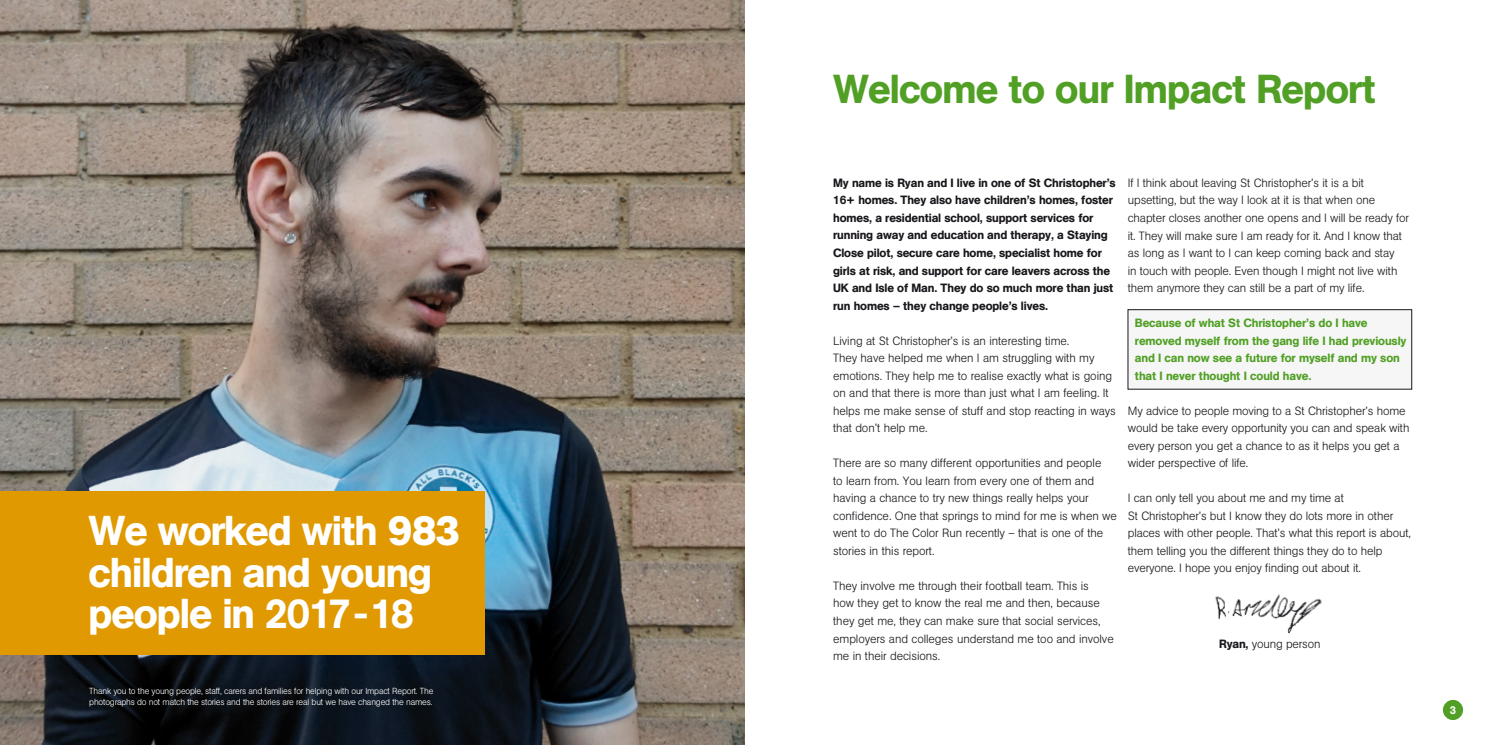
<style>
.page{position:relative;width:1489px;height:745px;background:#fff}
.page>*{position:absolute;margin:0;border:0;box-sizing:border-box;transform-origin:0 0}
.t1{font:500 41.25px/41.2px "AG Book BQ";letter-spacing:-.025em;color:#fff}
.t2{font:500 40px "AG Book BQ";letter-spacing:-.02em;color:#51a025}
.t3{font:300 11.88px/17.5px "AG Book BQ";letter-spacing:-.005em;color:#1a171c}
.t4{font:500 11.88px/17.5px "AG Book BQ";letter-spacing:-.01em;color:#1a171c}
.t5{font:500 11.88px/17.5px "AG Book BQ";letter-spacing:-.01em;color:#51a025}
.t6{font:500 11.12px "AG Book BQ";color:#fff}
.t7{font:300 8.75px/11.2px "AG Book BQ";letter-spacing:-.02em;color:#fff}
.s1{font-weight:700}
.s2{font-weight:500}
</style>
<div class="page">
<div style="left:1127px;top:309px;width:284px;height:80px;background:#f6f6f6"></div>
<div style="left:1127px;top:309px;width:284px;height:80px;border:1px solid #1a171c"></div>
<img style="left:0;top:0;width:744px;height:744px">
<div style="left:1442px;top:699px;width:20px;height:20px;background:#51a025;border-radius:50%"></div>
<img style="left:1215px;top:594px;width:107px;height:40px">
<div style="left:0;top:491px;width:484px;height:163px;background:#e09900"></div>
<h1 class="t1" style="left:89px;top:509px;width:373px">We worked with <span class="s1">983 </span>children and young people in 2017-18</h1>
<p class="t7" style="left:89px;top:684px;width:346px">Thank you to the young people, staff, carers and families for helping with our Impact Report. The photographs do not match the stories and the stories are real but we have changed the names.</p>
<h2 class="t2" style="left:833px;top:65px;width:544px">Welcome to our Impact Report</h2>
<p class="t4" style="left:833px;top:174px;width:284px">My name is Ryan and I live in one of St Christopher’s 16+ homes. They also have children’s homes, foster homes, a residential school, support services for running away and education and therapy, a Staying Close pilot, secure care home, specialist home for girls at risk, and support for care leavers across the UK and Isle of Man. They do so much more than just run homes – they change people’s lives.</p>
<p class="t3" style="left:833px;top:331px;width:284px">Living at St Christopher’s is an interesting time.<br>They have helped me when I am struggling with my emotions. They help me to realise exactly what is going on and that there is more than just what I am feeling. It helps me make sense of stuff and stop reacting in ways that don’t help me.</p>
<p class="t3" style="left:833px;top:454px;width:285px">There are so many different opportunities and people<br>to learn from. You learn from every one of them and having a chance to try new things really helps your confidence. One that springs to mind for me is when we went to do The Color Run recently – that is one of the stories in this report.</p>
<p class="t3" style="left:833px;top:576px;width:282px">They involve me through their football team. This is<br>how they get to know the real me and then, because they get me, they can make sure that social services, employers and colleges understand me too and involve me in their decisions.</p>
<p class="t3" style="left:1127px;top:174px;width:283px">If I think about leaving St Christopher’s it is a bit upsetting, but the way I look at it is that when one chapter closes another one opens and I will be ready for it. They will make sure I am ready for it. And I know that as long as I want to I can keep coming back and stay<br>in touch with people. Even though I might not live with them anymore they can still be a part of my life.</p>
<p class="t5" style="left:1134px;top:314px;width:273px">Because of what St Christopher’s do I have removed myself from the gang life I had previously and I can now see a future for myself and my son that I never thought I could have.</p>
<p class="t3" style="left:1127px;top:401px;width:283px">My advice to people moving to a St Christopher’s home would be take every opportunity you can and speak with every person you get a chance to as it helps you get a wider perspective of life.</p>
<p class="t3" style="left:1127px;top:489px;width:285px">I can only tell you about me and my time at<br>St Christopher’s but I know they do lots more in other places with other people. That’s what this report is about, them telling you the different things they do to help everyone. I hope you enjoy finding out about it.</p>
<p class="t3" style="left:1218px;top:634px;width:103px"><span class="s2">Ryan,</span> young person</p>
<p class="t6" style="left:1449px;top:702px;width:8px">3</p>
</div>
